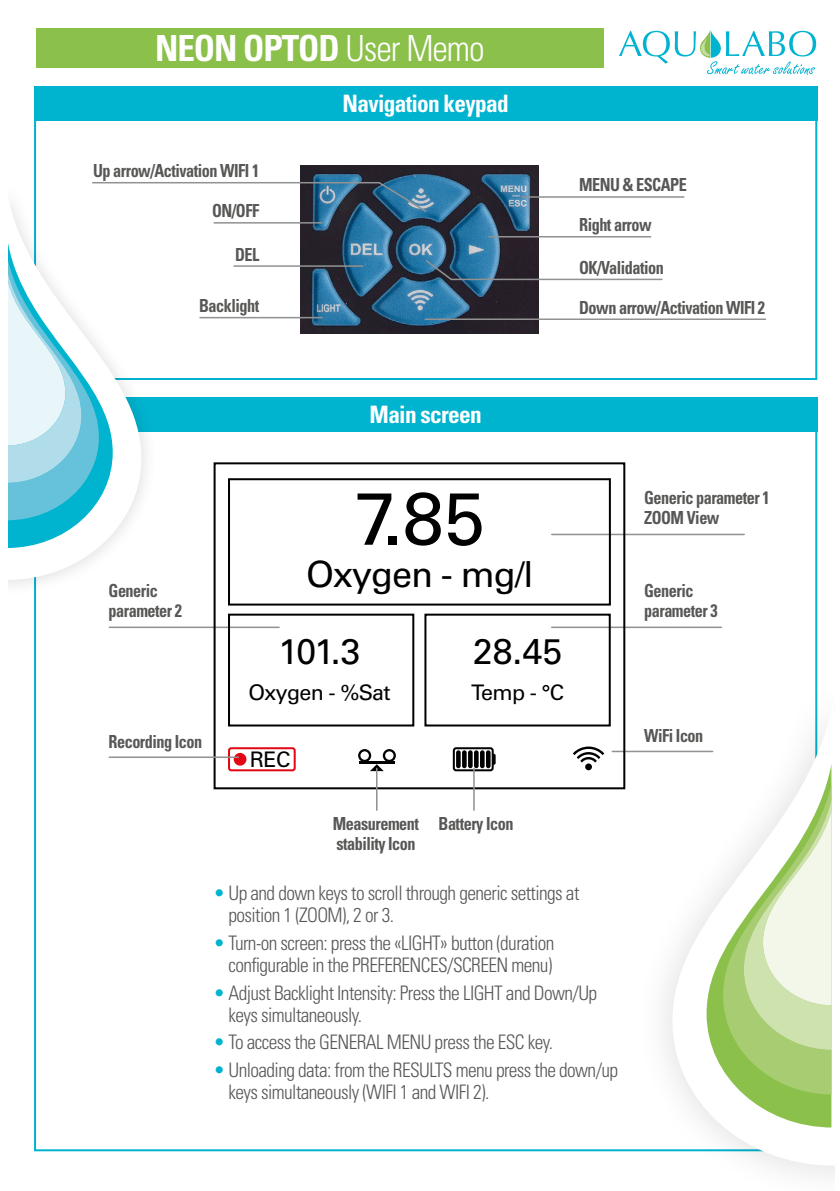
<style>
.page{position:relative;width:840px;height:1191px;background:#fff}
.page>*{position:absolute;margin:0;border:0;box-sizing:border-box;transform-origin:0 0}
.t1{font:74px "Univers LT Std";color:#000}
.t2{font:700 condensed 36px "Univers LT Std";letter-spacing:-.03em;color:#fff}
.t3{font:36px "Univers LT Std";letter-spacing:-.03em;color:#000}
.t4{font:35.6px "Univers LT Std";letter-spacing:-.025em;color:#000}
.t5{font:700 condensed 24px "Univers LT Std";letter-spacing:-.03em;color:#fff}
.t6{font:21.4px "Univers LT Std";letter-spacing:-.03em;color:#000}
.t7{font:300 condensed 20px/22px "Univers LT Std";letter-spacing:-.03em;color:#575756}
.t8{font:700 condensed 18px/20px "Univers LT Std";letter-spacing:-.03em;color:#575756;scale:.9 1}
.s1{font-weight:300}
.s2{color:#00b3cf}
</style>
<div class="page">
<div style="left:34px;top:397px;width:782px;height:34px;background:#00b3cf"></div>
<div style="left:34px;top:87px;width:782px;height:34px;background:#00b3cf"></div>
<div style="left:34px;top:87px;width:782px;height:293px;border:2px solid #00b3cf"></div>
<div style="left:9px;top:180px;width:150px;height:417px;background:#000;opacity:.14"></div>
<svg style="left:9px;top:192px;width:132px;height:388px"></svg>
<svg style="left:9px;top:243px;width:104px;height:305px"></svg>
<svg style="left:672px;top:703px;width:160px;height:462px"></svg>
<svg style="left:706px;top:764px;width:126px;height:363px"></svg>
<svg style="left:722px;top:784px;width:109px;height:310px"></svg>
<hr style="left:551px;top:534px;width:192px;height:1px;background:#929292">
<hr style="left:551px;top:626px;width:170px;height:2px;background:#929292">
<hr style="left:109px;top:626px;width:170px;height:2px;background:#929292">
<hr style="left:612px;top:750px;width:100px;height:2px;background:#929292">
<div style="left:213px;top:462px;width:412px;height:327px;border:2px solid #000"></div>
<div style="left:228px;top:478px;width:382px;height:127px;border:2px solid #000"></div>
<div style="left:228px;top:613px;width:186px;height:113px;border:2px solid #000"></div>
<div style="left:228px;top:747px;width:67px;height:24px;border:2px solid #e30613;border-radius:2px"></div>
<div style="left:452px;top:747px;width:41px;height:24px;border:2px solid #000;border-radius:2px"></div>
<svg style="left:492px;top:753px;width:3px;height:12px"></svg>
<svg style="left:456px;top:750px;width:4px;height:18px"></svg>
<svg style="left:468px;top:750px;width:4px;height:18px"></svg>
<div style="left:479px;top:750px;width:5px;height:18px;background:#000;border-radius:2px"></div>
<svg style="left:462px;top:750px;width:4px;height:18px"></svg>
<hr style="left:474px;top:750px;width:4px;height:18px;background:#000;border-radius:2px">
<div style="left:485px;top:750px;width:5px;height:18px;background:#000;border-radius:2px"></div>
<div style="left:424px;top:613px;width:186px;height:113px;border:2px solid #000"></div>
<hr style="left:359px;top:761px;width:35px;height:3px;background:#000">
<div style="left:358px;top:749px;width:13px;height:13px;border:2px solid #000;border-radius:50%"></div>
<div style="left:382px;top:749px;width:13px;height:13px;border:2px solid #000;border-radius:50%"></div>
<svg style="left:370px;top:764px;width:13px;height:7px"></svg>
<svg style="left:572px;top:746px;width:33px;height:23px"></svg>
<div style="left:585px;top:763px;width:6px;height:7px;background:#000;border-radius:50%"></div>
<div style="left:233px;top:753px;width:13px;height:12px;background:#e30613;border-radius:50%"></div>
<hr style="left:109px;top:756px;width:129px;height:2px;background:#929292">
<hr style="left:376px;top:768px;width:1px;height:42px;background:#929292">
<hr style="left:473px;top:768px;width:1px;height:42px;background:#929292">
<div style="left:36px;top:28px;width:567px;height:40px;background:#8bc04b"></div>
<svg style="left:619px;top:30px;width:196px;height:45px"></svg>
<img style="left:300px;top:165px;width:237px;height:168px">
<hr style="left:522px;top:196px;width:161px;height:2px;background:#929292">
<hr style="left:488px;top:236px;width:162px;height:1px;background:#929292">
<svg style="left:424px;top:259px;width:239px;height:22px"></svg>
<hr style="left:425px;top:318px;width:340px;height:2px;background:#929292">
<hr style="left:214px;top:222px;width:108px;height:2px;background:#929292">
<svg style="left:91px;top:181px;width:336px;height:32px"></svg>
<hr style="left:234px;top:265px;width:129px;height:2px;background:#929292">
<hr style="left:200px;top:317px;width:122px;height:1px;background:#929292">
<h2 class="t2" style="left:155px;top:26px;width:331px">NEON OPTOD <span class="s1">User Memo</span></h2>
<p class="t8" style="left:93px;top:160px;width:186px">Up arrow/Activation WIFI 1</p>
<p class="t8" style="left:212px;top:200px;width:54px">ON/OFF</p>
<p class="t8" style="left:235px;top:244px;width:28px">DEL</p>
<p class="t8" style="left:199px;top:295px;width:68px">Backlight</p>
<p class="t5" style="left:342px;top:89px;width:168px">Navigation keypad</p>
<p class="t8" style="left:579px;top:175px;width:121px">MENU &amp; ESCAPE</p>
<p class="t8" style="left:579px;top:215px;width:82px">Right arrow</p>
<p class="t8" style="left:579px;top:257px;width:95px">OK/Validation</p>
<p class="t8" style="left:579px;top:297px;width:208px">Down arrow/Activation WIFI 2</p>
<p class="t8" style="left:108px;top:580px;width:83px">Generic parameter 2</p>
<p class="t8" style="left:108px;top:731px;width:105px">Recording Icon</p>
<p class="t5" style="left:369px;top:399px;width:113px">Main screen</p>
<h1 class="t1" style="left:355px;top:474px;width:131px">7.85</h1>
<h2 class="t3" style="left:306px;top:553px;width:229px">Oxygen - mg/l</h2>
<h3 class="t4" style="left:278px;top:630px;width:83px">101.3</h3>
<h3 class="t4" style="left:472px;top:630px;width:91px">28.45</h3>
<p class="t6" style="left:248px;top:679px;width:143px">Oxygen - %Sat</p>
<p class="t6" style="left:250px;top:746px;width:42px">REC</p>
<p class="t6" style="left:471px;top:679px;width:94px">Temp - °C</p>
<p class="t8" style="left:333px;top:813px;width:97px">Measurement stability Icon</p>
<p class="t8" style="left:438px;top:813px;width:85px">Battery Icon</p>
<p class="t8" style="left:643px;top:488px;width:141px">Generic parameter 1<br>ZOOM View</p>
<p class="t8" style="left:643px;top:580px;width:83px">Generic parameter 3</p>
<p class="t8" style="left:643px;top:725px;width:67px">WiFi Icon</p>
<p class="t7" style="left:228px;top:882px;width:352px;text-indent:-15px"><span class="s2">•</span> Up and down keys to scroll through generic settings at position 1 (ZOOM), 2 or 3.</p>
<p class="t7" style="left:213px;top:931px;width:342px;text-align:right"><span class="s2">•</span> Turn-on screen: press the «LIGHT» button (duration configurable in the PREFERENCES/SCREEN menu)</p>
<p class="t7" style="left:228px;top:981px;width:370px;text-indent:-15px"><span class="s2">•</span> Adjust Backlight Intensity: Press the LIGHT and Down/Up keys simultaneously.</p>
<p class="t7" style="left:213px;top:1031px;width:341px"><span class="s2">•</span> To access the GENERAL MENU press the ESC key.</p>
<p class="t7" style="left:228px;top:1058px;width:391px;text-indent:-15px"><span class="s2">•</span> Unloading data: from the RESULTS menu press the down/up keys simultaneously (WIFI 1 and WIFI 2).</p>
</div>
